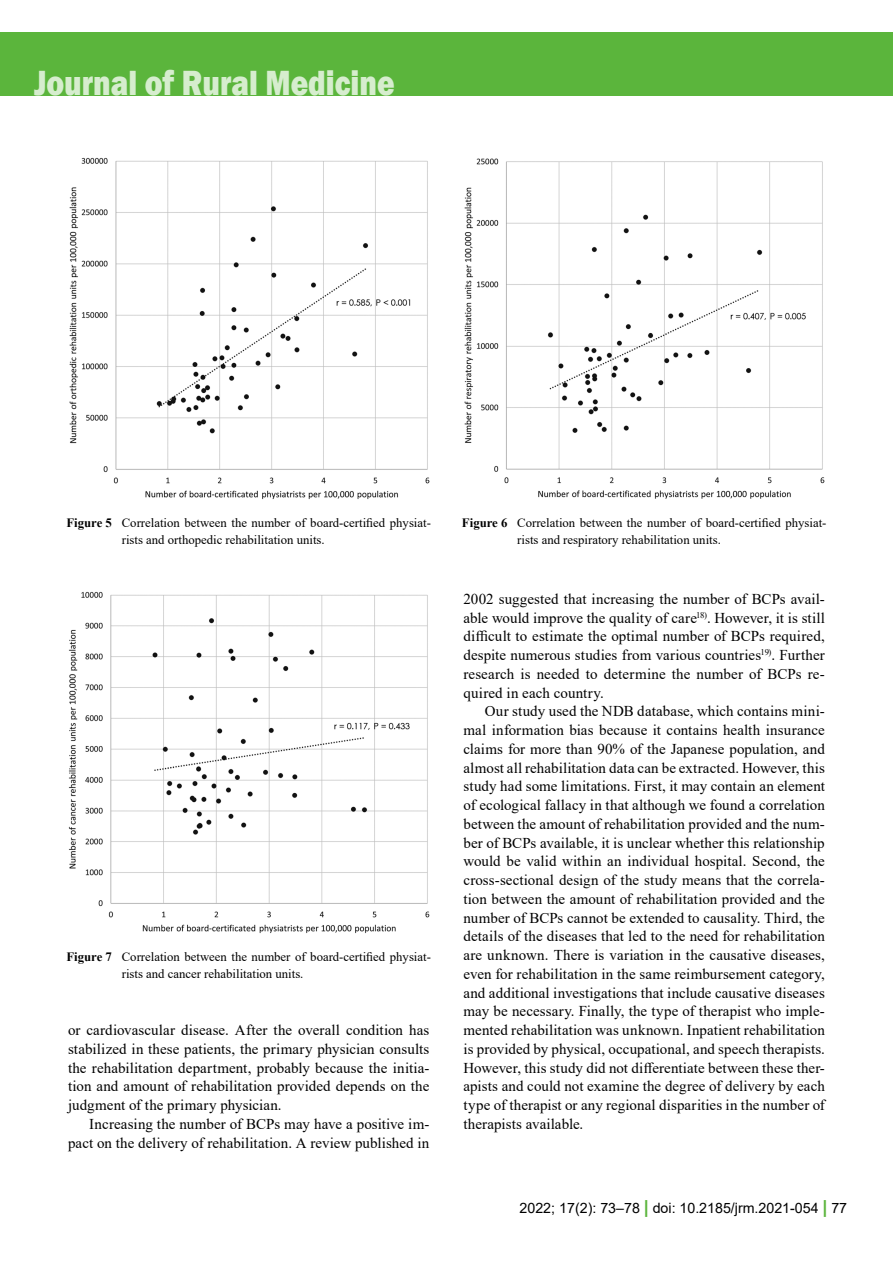
<style>
.page{position:relative;width:893px;height:1263px;background:#fff}
.page>*{position:absolute;margin:0;border:0;box-sizing:border-box;transform-origin:0 0}
.t1{font:800 36px "Franklin Gothic";color:#d6edce;scale:.83 1}
.t2{font:15px/18.8px "Times New Roman";letter-spacing:.005em;color:#000;text-align:justify}
.t3{font:14.25px "Arial";color:#000}
.t4{font:12.75px/17.2px "Times New Roman";color:#000}
.s1{font-weight:700}
.s2{font-weight:700;font-size:18px;color:#5bb53c}
</style>
<div class="page">
<div style="left:0;top:32px;width:893px;height:64px;background:#5bb53c"></div>
<img style="left:69px;top:157px;width:360px;height:342px">
<img style="left:464px;top:158px;width:361px;height:341px">
<img style="left:68px;top:591px;width:361px;height:342px">
<h1 class="t1" style="left:34px;top:59px;width:436px">Journal of Rural Medicine</h1>
<p class="t4" style="left:122px;top:513px;width:311px;text-indent:-55px"><span class="s1">Figure 5</span> Correlation between the number of board-certified physiat&shy;rists and orthopedic rehabilitation units.</p>
<p class="t4" style="left:517px;top:514px;width:311px;text-indent:-55px"><span class="s1">Figure 6</span> Correlation between the number of board-certified physiat&shy;rists and respiratory rehabilitation units.</p>
<p class="t4" style="left:122px;top:948px;width:311px;text-indent:-55px"><span class="s1">Figure 7</span> Correlation between the number of board-certified physiat&shy;rists and cancer rehabilitation units.</p>
<p class="t2" style="left:68px;top:1020px;width:363px">or cardiovascular disease. After the overall condition has stabilized in these patients, the primary physician consults the rehabilitation department, probably because the initia&shy;tion and amount of rehabilitation provided depends on the judgment of the primary physician.</p>
<p class="t2" style="left:68px;top:1114px;width:363px;text-align:right">Increasing the number of BCPs may have a positive im&shy;pact on the delivery of rehabilitation. A review published in</p>
<p class="t2" style="left:463px;top:589px;width:363px">2002 suggested that increasing the number of BCPs avail&shy;able would improve the quality of care<sup>18)</sup>. However, it is still difficult to estimate the optimal number of BCPs required, despite numerous studies from various countries<sup>19)</sup>. Further research is needed to determine the number of BCPs re&shy;quired in each country.</p>
<p class="t2" style="left:463px;top:701px;width:363px;text-indent:21px">Our study used the NDB database, which contains mini&shy;mal information bias because it contains health insurance claims for more than 90% of the Japanese population, and almost all rehabilitation data can be extracted. However, this study had some limitations. First, it may contain an element of ecological fallacy in that although we found a correlation between the amount of rehabilitation provided and the num&shy;ber of BCPs available, it is unclear whether this relationship would be valid within an individual hospital. Second, the cross-sectional design of the study means that the correla&shy;tion between the amount of rehabilitation provided and the number of BCPs cannot be extended to causality. Third, the details of the diseases that led to the need for rehabilitation are unknown. There is variation in the causative diseases, even for rehabilitation in the same reimbursement category, and additional investigations that include causative diseases may be necessary. Finally, the type of therapist who imple&shy;mented rehabilitation was unknown. Inpatient rehabilitation is provided by physical, occupational, and speech therapists.<br>However, this study did not differentiate between these ther&shy;apists and could not examine the degree of delivery by each type of therapist or any regional disparities in the number of therapists available.</p>
<p class="t3" style="left:519px;top:1198px;width:329px">2022; 17(2): 73–78 <span class="s2">|</span> doi: 10.2185/jrm.2021-054 <span class="s2">|</span> 77</p>
</div>
